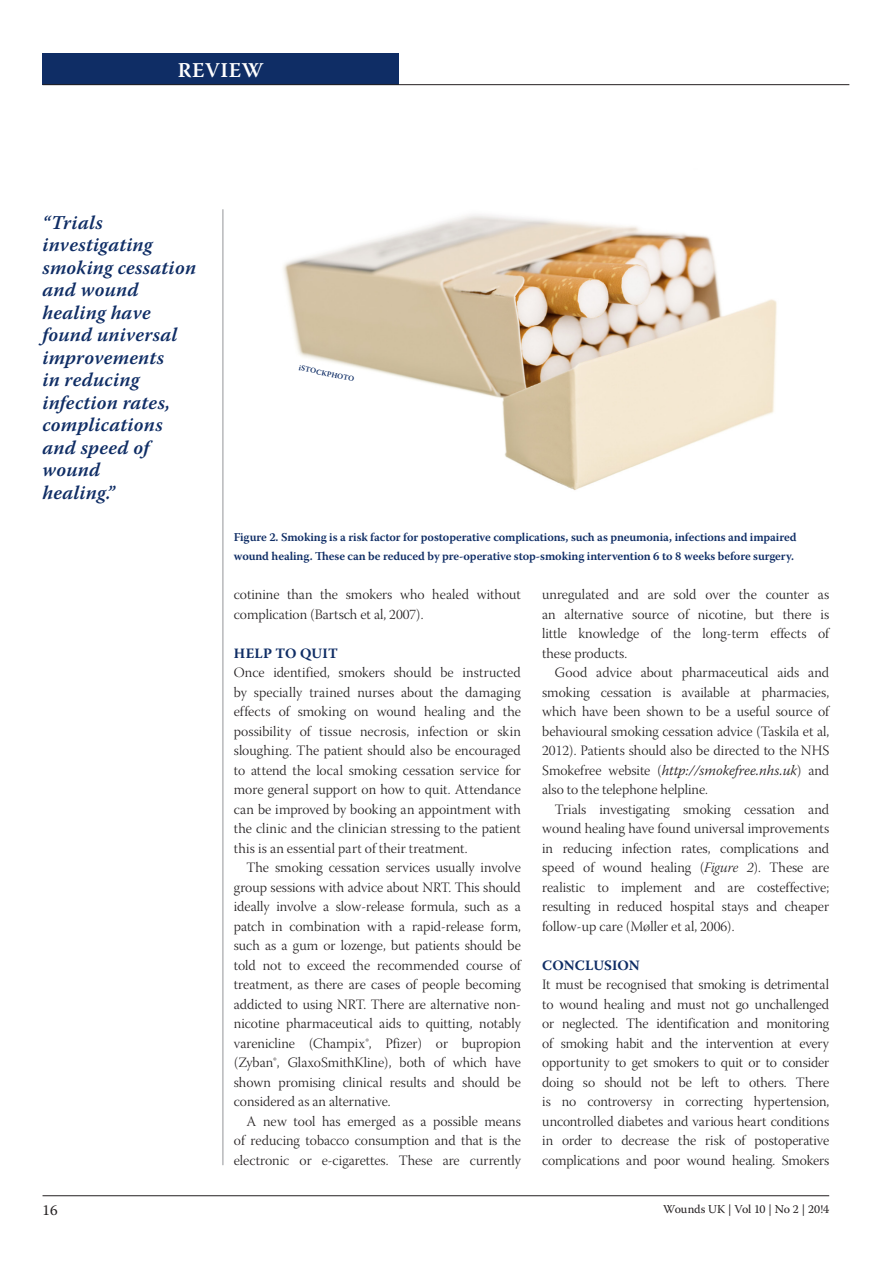
<style>
.page{position:relative;width:893px;height:1263px;background:#fff}
.page>*{position:absolute;margin:0;border:0;box-sizing:border-box;transform-origin:0 0}
.t1{font:600 21px "Warnock Pro";letter-spacing:.025em;color:#fff}
.t2{font:italic 600 19.5px/22.5px "Warnock Pro";letter-spacing:.01em;color:#0f2d65}
.t3{font:15px "Warnock Pro";color:#231f20}
.t4{font:14.25px/19.5px "Warnock Pro Light Subh";color:#231f20;text-align:justify}
.t5{font:italic 300 14.25px "Warnock Pro";color:#231f20}
.t6{font:700 14.25px "Warnock Pro";letter-spacing:.005em;color:#0f2d65}
.t7{font:600 12px/19.5px "Warnock Pro";letter-spacing:-.01em;color:#0f2d65}
.t8{font:12px "Warnock Pro";letter-spacing:-.005em;color:#231f20}
.t9{font:600 7.5px "Warnock Pro";color:#0f2d65}
.s1{font-family:"Warnock Pro Light Subh";font-weight:400;font-style:normal}
.s2{font-family:"Warnock Pro Light It Subh"}
</style>
<div class="page">
<hr style="left:43px;top:1195px;width:786px;height:1px;background:#231f20">
<div style="left:43px;top:53px;width:356px;height:32px;background:#0f2d65"></div>
<hr style="left:43px;top:84px;width:806px;height:1px;background:#231f20">
<img style="left:283px;top:214px;width:494px;height:276px">
<hr style="left:223px;top:209px;width:1px;height:956px;background:#939598">
<h1 class="t1" style="left:178px;top:57px;width:87px">REVIEW</h1>
<h2 class="t2" style="left:43px;top:211px;width:155px">“Trials investigating smoking cessation and wound healing have found universal improvements<br>in reducing infection rates, complications and speed of wound<br>healing.”</h2>
<p class="t9" style="left:300px;top:363px;width:58px;rotate:12deg">iSTOCKPHOTO</p>
<p class="t7" style="left:234px;top:527px;width:564px">Figure 2. Smoking is a risk factor for postoperative complications, such as pneumonia, infections and impaired wound healing. These can be reduced by pre-operative stop-smoking intervention 6 to 8 weeks before surgery.</p>
<p class="t3" style="left:43px;top:1201px;width:17px">16</p>
<p class="t4" style="left:234px;top:587px;width:289px">cotinine than the smokers who healed without complication (Bartsch et al, 2007).</p>
<p class="t6" style="left:234px;top:644px;width:105px">HELP TO QUIT</p>
<p class="t4" style="left:234px;top:665px;width:289px">Once identified, smokers should be instructed by specially trained nurses about the damaging effects of smoking on wound healing and the possibility of tissue necrosis, infection or skin sloughing. The patient should also be encouraged to attend the local smoking cessation service for more general support on how to quit. Attendance can be improved by booking an appointment with the clinic and the clinician stressing to the patient this is an essential part of their treatment.</p>
<p class="t4" style="left:234px;top:859px;width:289px;text-indent:13px">The smoking cessation services usually involve group sessions with advice about NRT. This should ideally involve a slow-release formula, such as a patch in combination with a rapid-release form, such as a gum or lozenge, but patients should be told not to exceed the recommended course of treatment, as there are cases of people becoming addicted to using NRT. There are alternative non&shy;nicotine pharmaceutical aids to quitting, notably varenicline (Champix®, Pfizer) or bupropion (Zyban®, GlaxoSmithKline), both of which have shown promising clinical results and should be considered as an alternative.</p>
<p class="t4" style="left:234px;top:1113px;width:289px;text-indent:13px">A new tool has emerged as a possible means of reducing tobacco consumption and that is the electronic or e-cigarettes. These are currently</p>
<p class="t4" style="left:542px;top:586px;width:289px">unregulated and are sold over the counter as an alternative source of nicotine, but there is little knowledge of the long-term effects of these products.</p>
<p class="t4" style="left:542px;top:664px;width:289px;text-indent:13px">Good advice about pharmaceutical aids and smoking cessation is available at pharmacies, which have been shown to be a useful source of behavioural smoking cessation advice (Taskila et al, 2012). Patients should also be directed to the NHS</p>
<p class="t5" style="left:542px;top:761px;width:289px"><span class="s1">Smokefree website (</span>http://smokefree.nhs.uk<span class="s1">) and</span></p>
<p class="t4" style="left:542px;top:781px;width:167px">also to the telephone helpline.</p>
<p class="t4" style="left:555px;top:801px;width:276px">Trials investigating smoking cessation and</p>
<p class="t4" style="left:542px;top:820px;width:288px">wound healing have found universal improvements</p>
<p class="t4" style="left:542px;top:840px;width:289px">in reducing infection rates, complications and</p>
<p class="t4" style="left:542px;top:859px;width:288px">speed of wound healing (<span class="s2">Figure 2</span>). These are</p>
<p class="t4" style="left:542px;top:879px;width:289px">realistic to implement and are costeffective;</p>
<p class="t4" style="left:542px;top:898px;width:288px">resulting in reduced hospital stays and cheaper</p>
<p class="t4" style="left:542px;top:918px;width:194px">follow-up care (Møller et al, 2006).</p>
<p class="t6" style="left:542px;top:956px;width:99px">CONCLUSION</p>
<p class="t4" style="left:542px;top:976px;width:289px">It must be recognised that smoking is detrimental to wound healing and must not go unchallenged or neglected. The identification and monitoring of smoking habit and the intervention at every opportunity to get smokers to quit or to consider doing so should not be left to others. There is no controversy in correcting hypertension, uncontrolled diabetes and various heart conditions in order to decrease the risk of postoperative complications and poor wound healing. Smokers</p>
<p class="t8" style="left:663px;top:1202px;width:167px">Wounds UK | Vol 10 | No 2 | 20!4</p>
</div>
